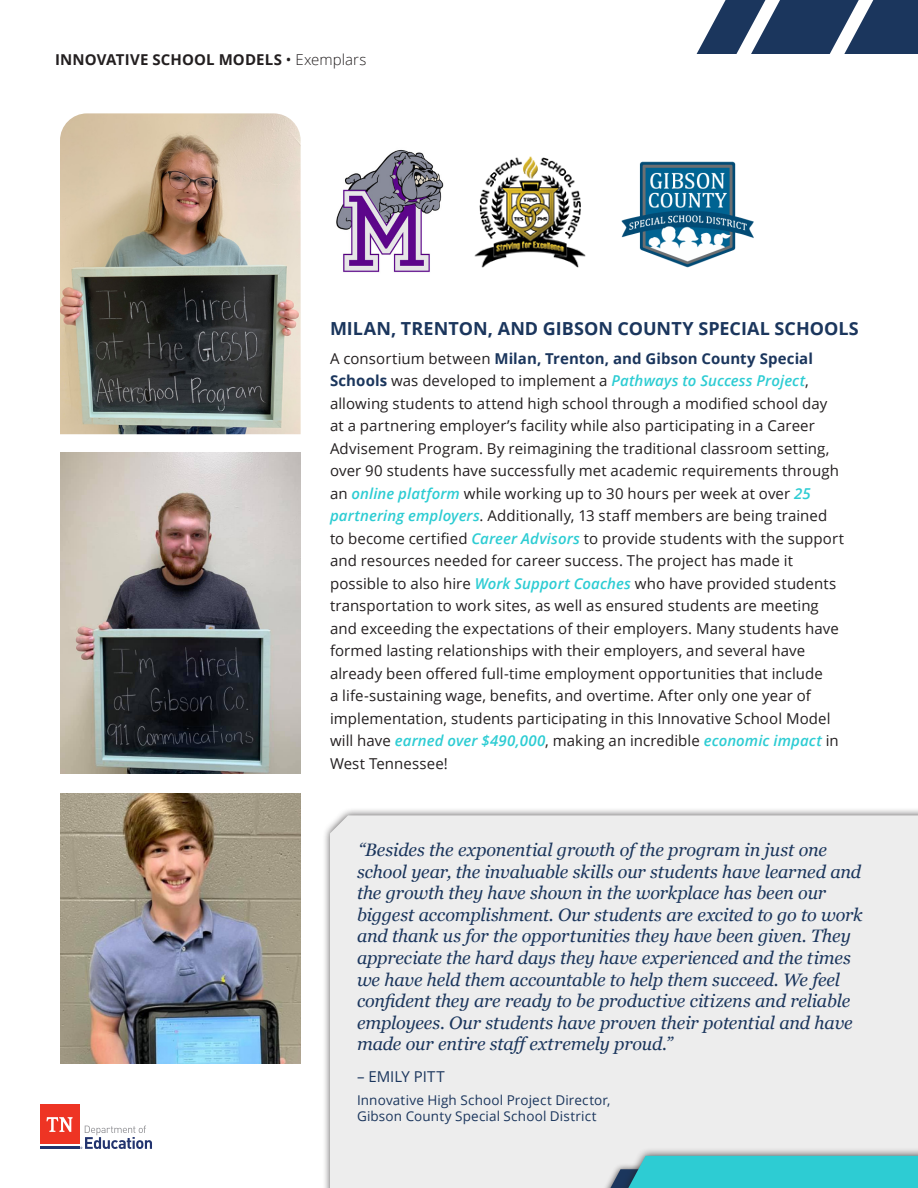
<style>
.page{position:relative;width:918px;height:1188px;background:#fff}
.page>*{position:absolute;margin:0;border:0;box-sizing:border-box;transform-origin:0 0}
.t1{font:italic 18px/21.6px "Georgia";letter-spacing:-.01em;color:#1b365d}
.School_Name_All_Caps{font:700 18px "Open Sans";color:#1b365d}
.OSR_11_Left{font:15px/22.5px "Open Sans";letter-spacing:.005em;color:#231f20}
.t2{font:700 15px "Open Sans";letter-spacing:.01em;color:#231f20}
.Quote_Name{font:15px "Open Sans";letter-spacing:.005em;color:#1b365d}
.School_title{font:13.5px/16.2px "Open Sans";letter-spacing:.01em;color:#1b365d}
.s1{font-weight:400}
.s2{font-weight:300}
.s3{font-weight:700;color:#1b365d}
.s4{font-weight:600;font-style:italic;color:#2dccd3}
</style>
<div class="page">
<img style="left:60px;top:113px;width:241px;height:321px">
<img style="left:336px;top:150px;width:108px;height:123px">
<img style="left:621px;top:161px;width:133px;height:107px">
<img style="left:474px;top:156px;width:112px;height:112px">
<div style="left:322px;top:807px;width:596px;height:381px;background:#231f20;opacity:.75"></div>
<div style="left:330px;top:815px;width:588px;height:373px;background:#ededed"></div>
<svg style="left:697px;top:0;width:221px;height:54px"></svg>
<div style="left:585px;top:1163px;width:333px;height:25px;background:#ededed"></div>
<div style="left:602px;top:1148px;width:316px;height:40px;background:#231f20;opacity:.75"></div>
<svg style="left:610px;top:1156px;width:308px;height:32px;background:#35c7cf"></svg>
<img style="left:60px;top:453px;width:241px;height:320px">
<img style="left:60px;top:794px;width:241px;height:270px">
<div style="left:40px;top:1105px;width:40px;height:39px;background:#ee3424"></div>
<hr style="left:41px;top:1146px;width:39px;height:3px;background:#22346f">
<svg style="left:47px;top:1117px;width:26px;height:15px"></svg>
<svg style="left:80px;top:1126px;width:72px;height:23px"></svg>
<p class="t2" style="left:55px;top:49px;width:313px">INNOVATIVE SCHOOL MODELS <span class="s1">•</span> <span class="s2">Exemplars</span></p>
<p class="School_Name_All_Caps" style="left:330px;top:315px;width:530px">MILAN, TRENTON, AND GIBSON COUNTY SPECIAL SCHOOLS</p>
<p class="OSR_11_Left" style="left:330px;top:347px;width:516px">A consortium between <span class="s3">Milan, Trenton, and Gibson County Special Schools</span> was developed to implement a <span class="s4">Pathways to Success Project</span>, allowing students to attend high school through a modified school day at a partnering employer’s facility while also participating in a Career Advisement Program. By reimagining the traditional classroom setting, over 90 students have successfully met academic requirements through an <span class="s4">online platform</span> while working up to 30 hours per week at over <span class="s4">25 partnering employers</span>. Additionally, 13 staff members are being trained to become certified <span class="s4">Career Advisors</span> to provide students with the support and resources needed for career success. The project has made it possible to also hire <span class="s4">Work Support Coaches</span> who have provided students transportation to work sites, as well as ensured students are meeting and exceeding the expectations of their employers. Many students have formed lasting relationships with their employers, and several have already been offered full-time employment opportunities that include<br>a life-sustaining wage, benefits, and overtime. After only one year of implementation, students participating in this Innovative School Model will have <span class="s4">earned over $490,000</span>, making an incredible <span class="s4">economic impact</span> in West Tennessee!</p>
<p class="t1" style="left:357px;top:838px;width:507px">“Besides the exponential growth of the program in just one school year, the invaluable skills our students have learned and the growth they have shown in the workplace has been our biggest accomplishment. Our students are excited to go to work and thank us for the opportunities they have been given. They appreciate the hard days they have experienced and the times we have held them accountable to help them succeed. We feel confident they are ready to be productive citizens and reliable employees. Our students have proven their potential and have made our entire staff extremely proud.”</p>
<p class="Quote_Name" style="left:357px;top:1066px;width:89px">– EMILY PITT</p>
<p class="School_title" style="left:357px;top:1092px;width:255px">Innovative High School Project Director,<br>Gibson County Special School District</p>
</div>
